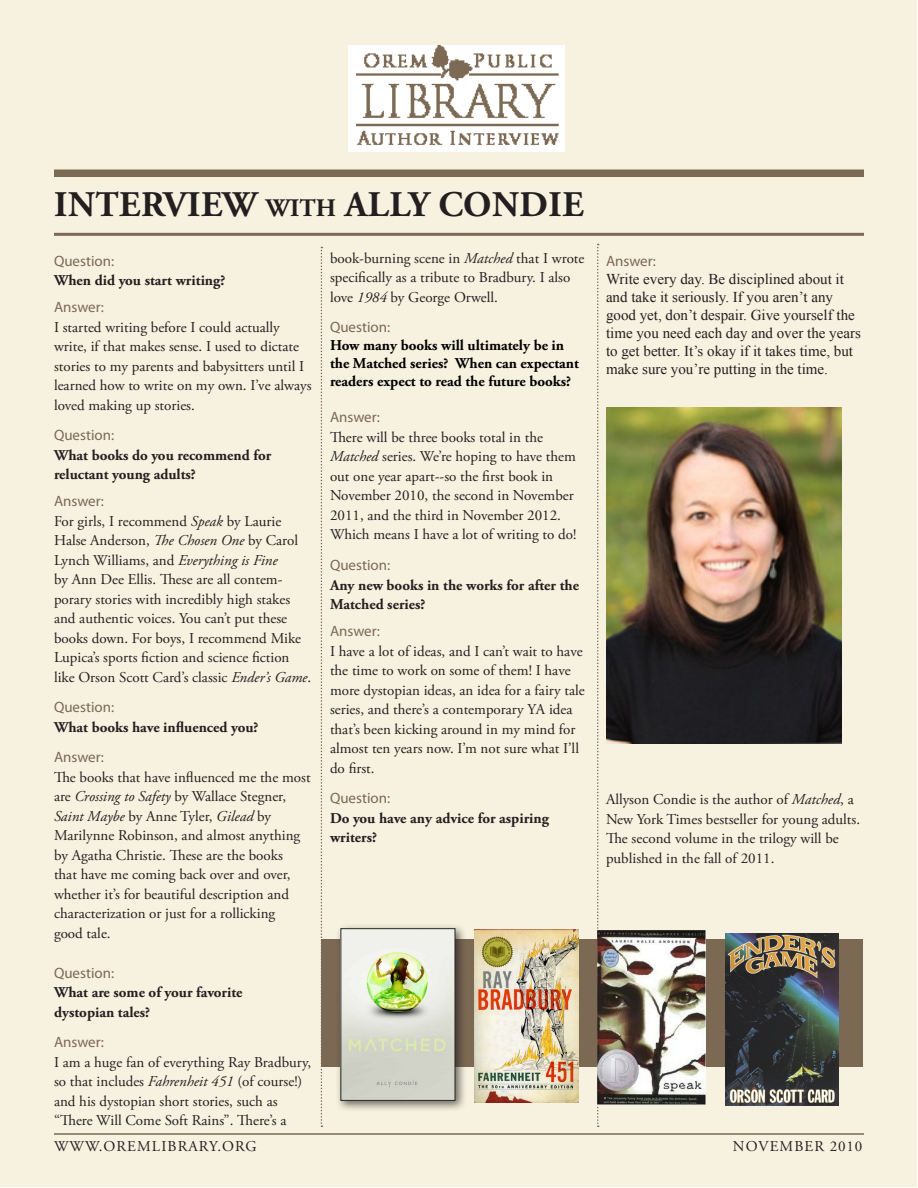
<style>
.page{position:relative;width:918px;height:1188px;background:#fff}
.page>*{position:absolute;margin:0;border:0;box-sizing:border-box;transform-origin:0 0}
.t1{font:700 36px "Adobe Garamond Pro";letter-spacing:.015em;color:#231f20}
.Body{font:15px/19.5px "Adobe Garamond Pro";color:#231f20}
.Q_A{font:15px/19.5px "Adobe Garamond Pro";color:#231f20}
.Question{font:700 15px/19.5px "Adobe Garamond Pro";color:#231f20}
.Body-2{font:15px/18px "Times New Roman";color:#231f20}
.Q_A-2{font:15px "Myriad Pro";color:#7c6954}
.Q_A-3{font:700 15px/18px "Adobe Garamond Pro";color:#000}
.Body-3{font:15px "Adobe Garamond Pro";letter-spacing:.075em;color:#231f20}
.s1{font-size:25.2px}
.s2{font-style:italic}
</style>
<div class="page">
<div style="left:1px;top:1px;width:916px;height:1186px;background:#f7f1df"></div>
<hr style="left:54px;top:1133px;width:810px;height:2px;background:#7c6954">
<div style="left:54px;top:170px;width:810px;height:7px;background:#7c6954"></div>
<hr style="left:54px;top:233px;width:810px;height:3px;background:#7c6954">
<svg style="left:321px;top:247px;width:1px;height:880px"></svg>
<svg style="left:597px;top:244px;width:2px;height:883px"></svg>
<img style="left:349px;top:45px;width:215px;height:107px">
<img style="left:606px;top:408px;width:235px;height:335px">
<div style="left:321px;top:939px;width:541px;height:128px;background:#7c6954"></div>
<div style="left:335px;top:923px;width:132px;height:189px;background:#231f20;opacity:.65"></div>
<img style="left:342px;top:930px;width:111px;height:169px">
<div style="left:340px;top:928px;width:115px;height:173px;border:1px solid #22271c"></div>
<img style="left:474px;top:930px;width:104px;height:172px">
<img style="left:597px;top:931px;width:109px;height:173px">
<img style="left:725px;top:933px;width:114px;height:172px">
<p class="t1" style="left:54px;top:184px;width:531px">INTERVIEW <span class="s1">with</span> ALLY CONDIE</p>
<p class="Q_A-2" style="left:54px;top:251px;width:62px">Question:</p>
<p class="Question" style="left:54px;top:271px;width:173px">When did you start writing?</p>
<p class="Q_A-2" style="left:54px;top:298px;width:51px">Answer:</p>
<p class="Body" style="left:54px;top:318px;width:259px">I started writing before I could actually write, if that makes sense. I used to dictate stories to my parents and babysitters until I learned how to write on my own. I’ve always loved making up stories.</p>
<p class="Q_A-2" style="left:54px;top:426px;width:62px">Question:</p>
<p class="Question" style="left:54px;top:446px;width:219px">What books do you recommend for reluctant young adults?</p>
<p class="Q_A-2" style="left:54px;top:492px;width:51px">Answer:</p>
<p class="Body" style="left:54px;top:512px;width:259px">For girls, I recommend <span class="s2">Speak</span> by Laurie Halse Anderson, <span class="s2">The Chosen One</span> by Carol Lynch Williams, and <span class="s2">Everything is Fine<br></span>by Ann Dee Ellis. These are all contem&shy;porary stories with incredibly high stakes and authentic voices. You can’t put these books down. For boys, I recommend Mike Lupica’s sports fiction and science fiction like Orson Scott Card’s classic <span class="s2">Ender’s Game</span>.</p>
<p class="Q_A-2" style="left:54px;top:698px;width:62px">Question:</p>
<p class="Question" style="left:54px;top:718px;width:206px">What books have influenced you?</p>
<p class="Q_A-2" style="left:54px;top:748px;width:51px">Answer:</p>
<p class="Q_A" style="left:54px;top:768px;width:258px">The books that have influenced me the most are <span class="s2">Crossing to Safety</span> by Wallace Stegner, <span class="s2">Saint Maybe</span> by Anne Tyler, <span class="s2">Gilead</span> by Marilynne Robinson, and almost anything by Agatha Christie. These are the books<br>that have me coming back over and over, whether it’s for beautiful description and characterization or just for a rollicking<br>good tale.</p>
<p class="Q_A-2" style="left:54px;top:963px;width:62px">Question:</p>
<p class="Question" style="left:54px;top:983px;width:190px">What are some of your favorite dystopian tales?</p>
<p class="Q_A-2" style="left:54px;top:1033px;width:51px">Answer:</p>
<p class="Body" style="left:54px;top:1053px;width:259px">I am a huge fan of everything Ray Bradbury, so that includes <span class="s2">Fahrenheit 451</span> (of course!) and his dystopian short stories, such as “There Will Come Soft Rains”. There’s a</p>
<p class="Body" style="left:330px;top:249px;width:256px">book-burning scene in <span class="s2">Matched</span> that I wrote specifically as a tribute to Bradbury. I also love <span class="s2">1984</span> by George Orwell.</p>
<p class="Q_A-2" style="left:330px;top:318px;width:62px">Question:</p>
<p class="Q_A-3" style="left:330px;top:337px;width:251px">How many books will ultimately be in the Matched series? When can expectant readers expect to read the future books?</p>
<p class="Q_A-2" style="left:330px;top:408px;width:51px">Answer:</p>
<p class="Body" style="left:330px;top:428px;width:248px">There will be three books total in the <span class="s2">Matched</span> series. We’re hoping to have them out one year apart--so the first book in November 2010, the second in November 2011, and the third in November 2012.<br>Which means I have a lot of writing to do!</p>
<p class="Q_A-2" style="left:330px;top:556px;width:62px">Question:</p>
<p class="Question" style="left:330px;top:575px;width:251px">Any new books in the works for after the<br>Matched series?</p>
<p class="Q_A-2" style="left:330px;top:622px;width:51px">Answer:</p>
<p class="Body" style="left:330px;top:642px;width:256px">I have a lot of ideas, and I can’t wait to have the time to work on some of them! I have more dystopian ideas, an idea for a fairy tale series, and there’s a contemporary YA idea that’s been kicking around in my mind for almost ten years now. I’m not sure what I’ll do first.</p>
<p class="Q_A-2" style="left:330px;top:789px;width:62px">Question:</p>
<p class="Question" style="left:330px;top:808px;width:221px">Do you have any advice for aspiring writers?</p>
<p class="Q_A-2" style="left:606px;top:251px;width:51px">Answer:</p>
<p class="Body-2" style="left:606px;top:269px;width:256px">Write every day. Be disciplined about it and take it seriously. If you aren’t any good yet, don’t despair. Give yourself the time you need each day and over the years to get better. It’s okay if it takes time, but make sure you’re putting in the time.</p>
<p class="Body" style="left:606px;top:790px;width:256px">Allyson Condie is the author of <span class="s2">Matched</span>, a New York Times bestseller for young adults.<br>The second volume in the trilogy will be published in the fall of 2011.</p>
<p class="Body-3" style="left:54px;top:1137px;width:204px">WWW.OREMLIBRARY.ORG</p>
<p class="Body-3" style="left:733px;top:1137px;width:131px">NOVEMBER 2010</p>
</div>
